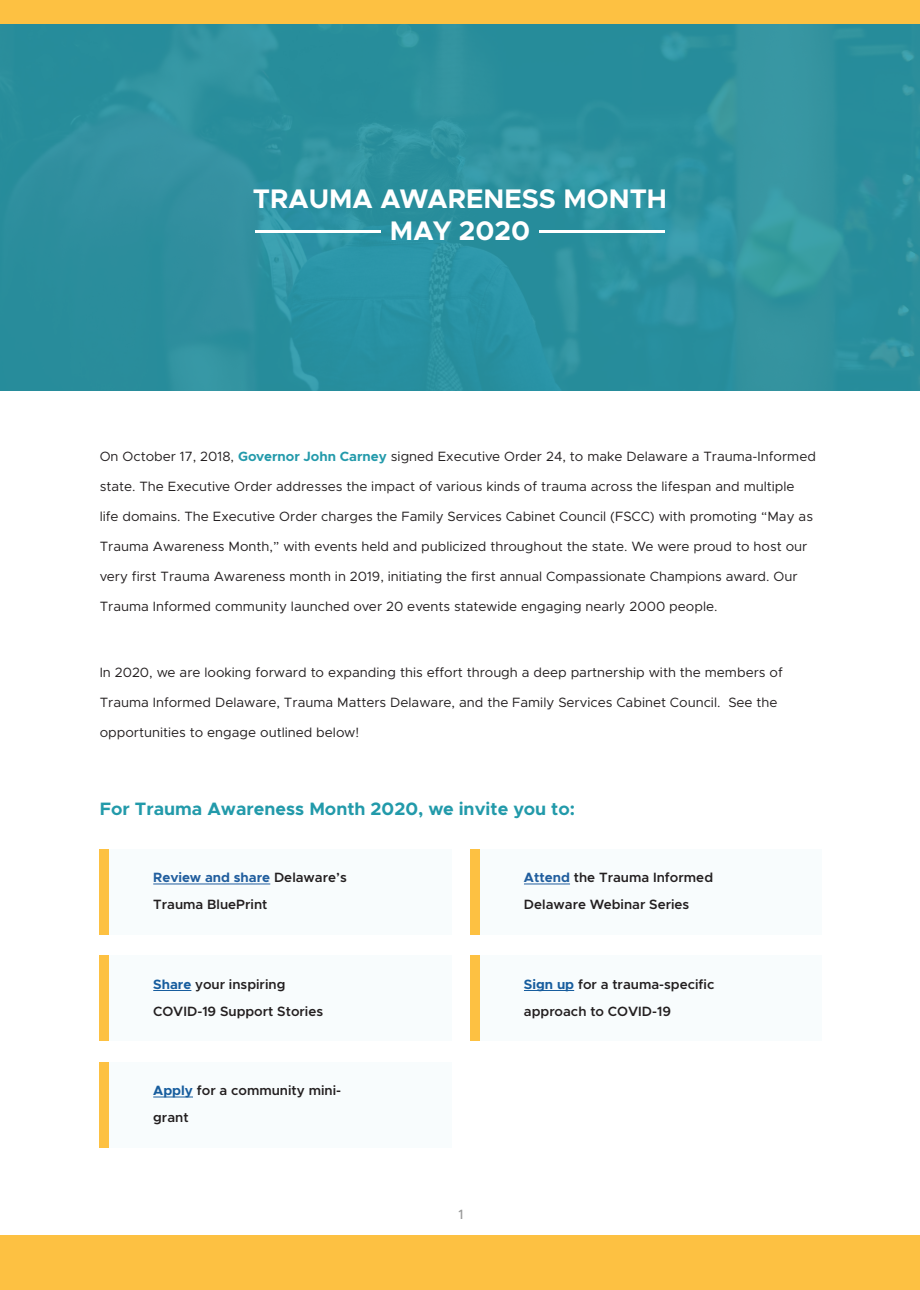
<style>
.page{position:relative;width:920px;height:1290px;background:#fff}
.page>*{position:absolute;margin:0;border:0;box-sizing:border-box;transform-origin:0 0}
.t1{font:700 27px "Metropolis";color:#fff}
.t2{font:700 18px "Metropolis";color:#229aaa}
.t3{font:13.5px "Metropolis";color:#231f20}
.t4{font:600 13.5px/27px "Metropolis";color:#231f20}
.t5{font:700 13.5px "Metropolis";color:#215e9e}
.t6{font:500 13.5px "Metropolis";color:#545555}
.s1{font-weight:700;color:#239aab}
.s2{font-weight:600;color:#231f20}
.s3{font-weight:700;color:#175d9e}
.s4{font-weight:700;color:#215e9e}
</style>
<div class="page">
<div style="left:0;top:0;width:920px;height:390px;background:linear-gradient(to right,#2c8f9f,#2e929f)"></div>
<div style="left:100px;top:849px;width:351px;height:86px;background:#f8fcfd"></div>
<div style="left:100px;top:955px;width:351px;height:86px;background:#f8fcfd"></div>
<div style="left:100px;top:1062px;width:351px;height:86px;background:#f8fcfd"></div>
<div style="left:470px;top:849px;width:352px;height:86px;background:#f8fcfd"></div>
<div style="left:470px;top:955px;width:352px;height:86px;background:#f8fcfd"></div>
<hr style="left:255px;top:231px;width:126px;height:2px;background:#fff">
<hr style="left:539px;top:231px;width:126px;height:2px;background:#fff">
<div style="left:0;top:1236px;width:920px;height:54px;background:#fdc142"></div>
<div style="left:0;top:0;width:920px;height:24px;background:#fdc142"></div>
<hr style="left:153px;top:884px;width:117px;height:1px;background:#215e9e">
<hr style="left:153px;top:990px;width:38px;height:1px;background:#175d9e">
<hr style="left:153px;top:1097px;width:40px;height:1px;background:#175d9e">
<hr style="left:524px;top:884px;width:46px;height:1px;background:#215e9e">
<hr style="left:524px;top:990px;width:50px;height:1px;background:#175d9e">
<div style="left:100px;top:849px;width:9px;height:86px;background:#fdc142"></div>
<div style="left:470px;top:849px;width:9px;height:86px;background:#fdc142"></div>
<div style="left:100px;top:955px;width:9px;height:86px;background:#fdc142"></div>
<div style="left:470px;top:955px;width:9px;height:86px;background:#fdc142"></div>
<div style="left:100px;top:1062px;width:9px;height:86px;background:#fdc142"></div>
<p class="t1" style="left:253px;top:181px;width:416px">TRAUMA AWARENESS MONTH</p>
<p class="t1" style="left:390px;top:214px;width:142px">MAY 2020</p>
<p class="t3" style="left:100px;top:447px;width:718px">On October 17, 2018, <span class="s1">Governor John Carney</span> signed Executive Order 24, to make Delaware a Trauma-Informed</p>
<p class="t3" style="left:100px;top:477px;width:696px">state. The Executive Order addresses the impact of various kinds of trauma across the lifespan and multiple</p>
<p class="t3" style="left:100px;top:507px;width:715px">life domains. The Executive Order charges the Family Services Cabinet Council (FSCC) with promoting “May as</p>
<p class="t3" style="left:100px;top:537px;width:709px">Trauma Awareness Month,” with events held and publicized throughout the state. We were proud to host our</p>
<p class="t3" style="left:100px;top:567px;width:699px">very first Trauma Awareness month in 2019, initiating the first annual Compassionate Champions award. Our</p>
<p class="t3" style="left:100px;top:597px;width:619px">Trauma Informed community launched over 20 events statewide engaging nearly 2000 people.</p>
<p class="t3" style="left:100px;top:664px;width:685px">In 2020, we are looking forward to expanding this effort through a deep partnership with the members of</p>
<p class="t3" style="left:100px;top:694px;width:679px">Trauma Informed Delaware, Trauma Matters Delaware, and the Family Services Cabinet Council. See the</p>
<p class="t3" style="left:100px;top:724px;width:261px">opportunities to engage outlined below!</p>
<p class="t2" style="left:100px;top:797px;width:477px">For Trauma Awareness Month 2020, we invite you to:</p>
<p class="t5" style="left:153px;top:869px;width:195px">Review and share <span class="s2">Delaware’s</span></p>
<p class="t4" style="left:153px;top:891px;width:116px">Trauma BluePrint</p>
<p class="t4" style="left:153px;top:970px;width:171px"><span class="s3">Share</span> your inspiring<br>COVID-19 Support Stories</p>
<p class="t4" style="left:153px;top:1077px;width:189px"><span class="s3">Apply</span> for a community mini&shy;grant</p>
<p class="t4" style="left:524px;top:864px;width:191px"><span class="s4">Attend</span> the Trauma Informed<br>Delaware Webinar Series</p>
<p class="t4" style="left:524px;top:970px;width:192px"><span class="s3">Sign up</span> for a trauma-specific approach to COVID-19</p>
<p class="t6" style="left:458px;top:1205px;width:7px">1</p>
</div>
